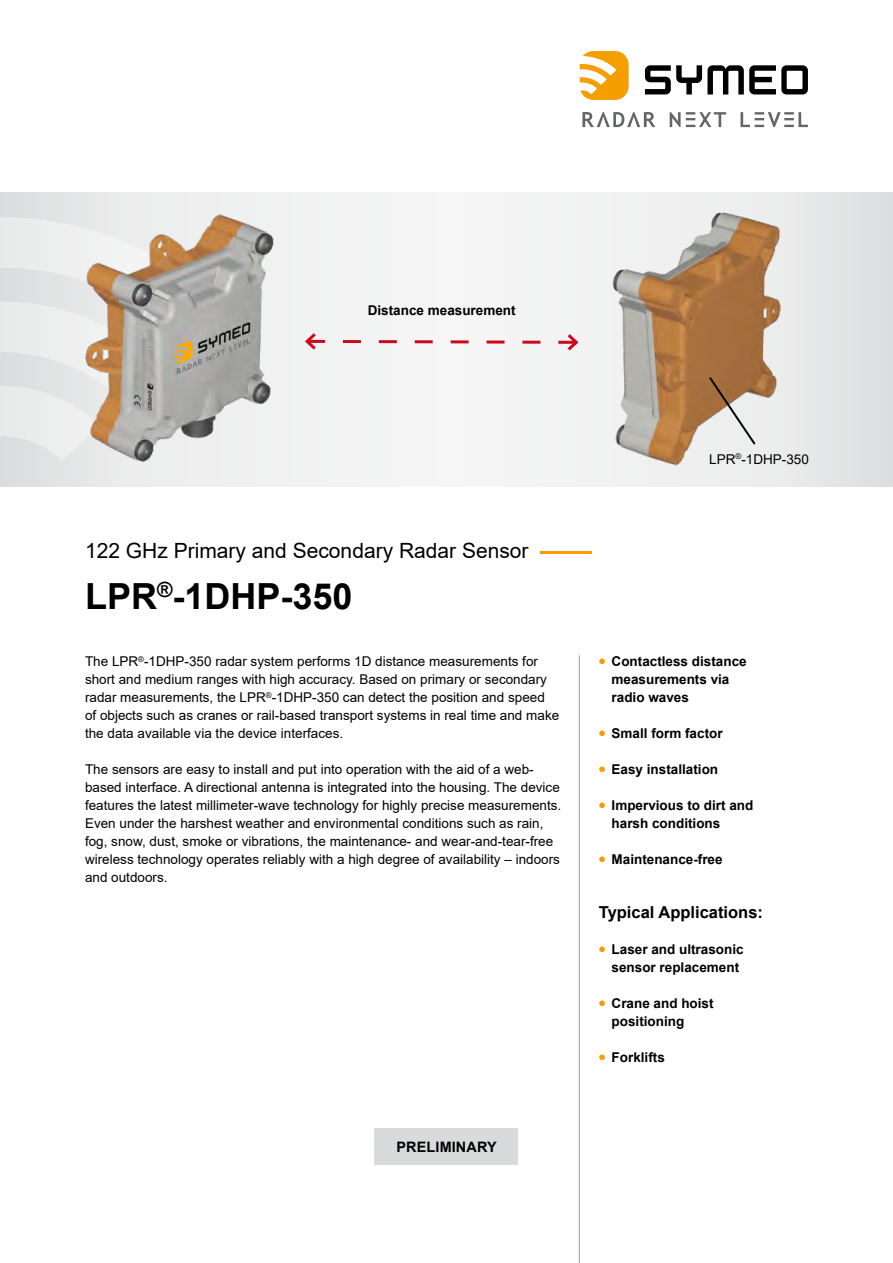
<style>
.page{position:relative;width:893px;height:1263px;background:#fff}
.page>*{position:absolute;margin:0;border:0;box-sizing:border-box;transform-origin:0 0}
.t1{font:700 36px "Arial";color:#000}
.t2{font:21px "Arial";color:#000}
.t3{font:700 16.5px "Arial";color:#000}
.t4{font:700 14.4px "Arial";letter-spacing:.01em;color:#000}
.t5{font:13.5px/18px "Arial";color:#000}
.t6{font:700 13.5px/18px "Arial";color:#000}
.s1{font-size:19.5px;color:#f49e00}
</style>
<div class="page">
<svg style="left:0;top:192px;width:893px;height:294px"></svg>
<svg style="left:0;top:217px;width:23px;height:244px;background:#e4e5e6"></svg>
<svg style="left:582px;top:112px;width:73px;height:15px"></svg>
<svg style="left:670px;top:112px;width:56px;height:15px"></svg>
<svg style="left:740px;top:112px;width:68px;height:15px"></svg>
<svg style="left:645px;top:65px;width:163px;height:29px"></svg>
<svg style="left:580px;top:51px;width:49px;height:49px"></svg>
<div style="left:375px;top:1128px;width:143px;height:37px;background:#d9dadb"></div>
<img style="left:23px;top:192px;width:321px;height:294px">
<img style="left:593px;top:192px;width:214px;height:294px">
<svg style="left:303px;top:330px;width:278px;height:24px"></svg>
<svg style="left:707px;top:375px;width:50px;height:71px;background:#c5b1a0"></svg>
<hr style="left:579px;top:655px;width:1px;height:608px;background:#9c9e9f">
<hr style="left:540px;top:551px;width:51px;height:2px;background:#f49e00">
<p class="t6" style="left:368px;top:301px;width:149px">Distance measurement</p>
<h2 class="t2" style="left:85px;top:536px;width:445px">122 GHz Primary and Secondary Radar Sensor</h2>
<h1 class="t1" style="left:85px;top:570px;width:269px">LPR<sup>®</sup>-1DHP-350</h1>
<p class="t5" style="left:85px;top:652px;width:476px">The LPR<sup>®</sup>-1DHP-350 radar system performs 1D distance measurements for short and medium ranges with high accuracy. Based on primary or secondary radar measurements, the LPR<sup>®</sup>-1DHP-350 can detect the position and speed of objects such as cranes or rail-based transport systems in real time and make the data available via the device interfaces.</p>
<p class="t5" style="left:85px;top:760px;width:478px">The sensors are easy to install and put into operation with the aid of a web&shy;based interface. A directional antenna is integrated into the housing. The device features the latest millimeter-wave technology for highly precise measurements.<br>Even under the harshest weather and environmental conditions such as rain, fog, snow, dust, smoke or vibrations, the maintenance- and wear-and-tear-free wireless technology operates reliably with a high degree of availability – indoors and outdoors.</p>
<p class="t4" style="left:397px;top:1137px;width:102px">PRELIMINARY</p>
<p class="t5" style="left:709px;top:450px;width:101px">LPR<sup>®</sup>-1DHP-350</p>
<p class="t6" style="left:612px;top:652px;width:137px;text-indent:-13px"><span class="s1">•</span> Contactless distance measurements via radio waves</p>
<p class="t6" style="left:599px;top:724px;width:125px"><span class="s1">•</span> Small form factor</p>
<p class="t6" style="left:599px;top:760px;width:121px"><span class="s1">•</span> Easy installation</p>
<p class="t6" style="left:612px;top:796px;width:143px;text-indent:-13px"><span class="s1">•</span> Impervious to dirt and harsh conditions</p>
<p class="t6" style="left:599px;top:850px;width:125px"><span class="s1">•</span> Maintenance-free</p>
<p class="t3" style="left:599px;top:901px;width:166px">Typical Applications:</p>
<p class="t6" style="left:612px;top:940px;width:134px;text-indent:-13px"><span class="s1">•</span> Laser and ultrasonic sensor replacement</p>
<p class="t6" style="left:612px;top:994px;width:104px;text-indent:-13px"><span class="s1">•</span> Crane and hoist positioning</p>
<p class="t6" style="left:599px;top:1048px;width:68px"><span class="s1">•</span> Forklifts</p>
</div>
